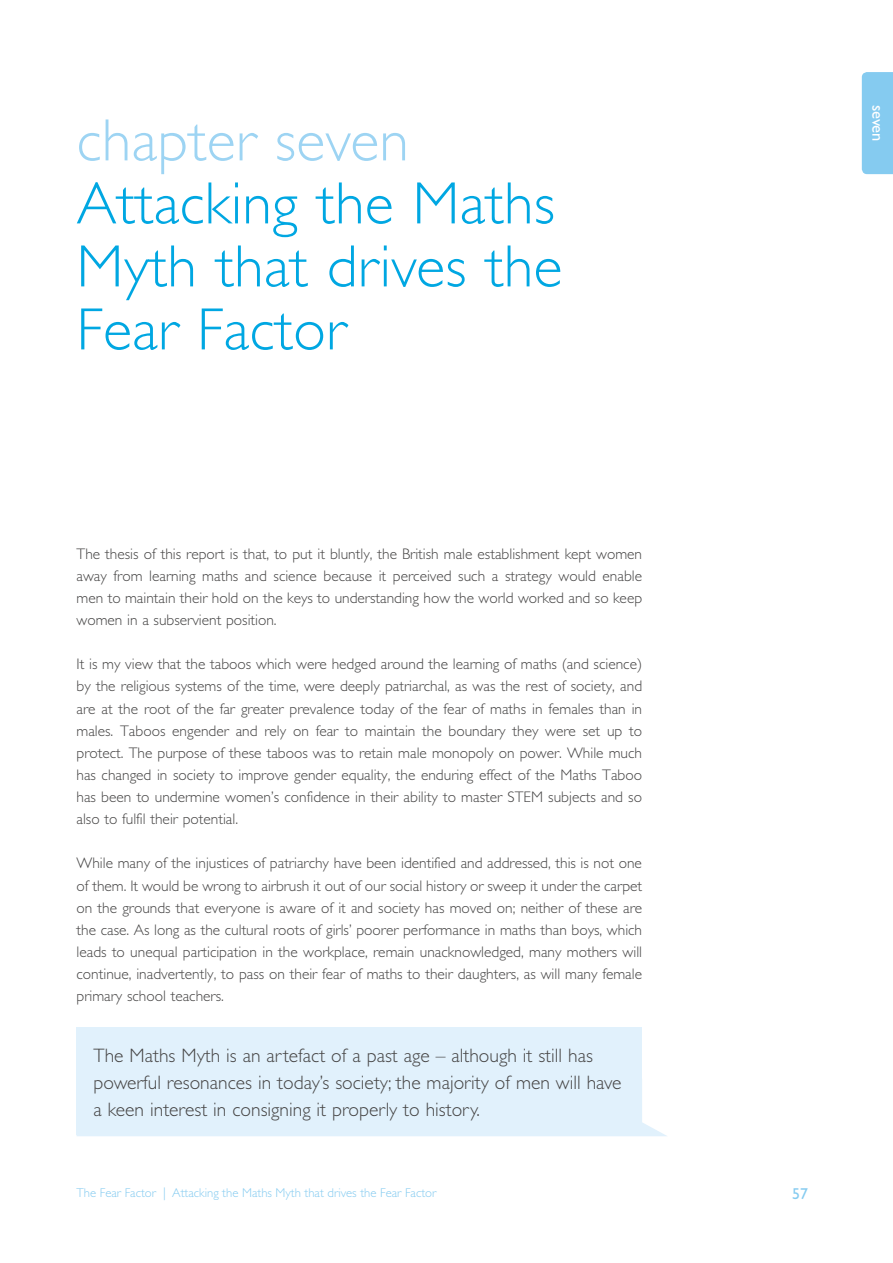
<style>
.page{position:relative;width:893px;height:1263px;background:#fff}
.page>*{position:absolute;margin:0;border:0;box-sizing:border-box;transform-origin:0 0}
.t1{font:300 60px/63px "Gill Sans Std";letter-spacing:.005em;color:#00a7e2}
.t2{font:300 60px "Gill Sans Std";letter-spacing:.005em;color:#9dd4f3}
.t3{font:300 19.5px/27px "Gill Sans Std";color:#454444}
.t4{font:16.5px "Gill Sans Std";letter-spacing:-.015em;color:#fff}
.t5{font:15.75px "Gill Sans Std";color:#85cbf0}
.t6{font:300 15.3px/22px "Gill Sans Std";color:#454444;text-align:justify}
.t7{font:300 12.75px "Gill Sans Std";color:#85cbf0}
</style>
<div class="page">
<div style="left:862px;top:72px;width:31px;height:102px;background:#85cbf0"></div>
<svg style="left:77px;top:1122px;width:590px;height:14px"></svg>
<div style="left:77px;top:1028px;width:565px;height:107px;background:#e1f1fc"></div>
<h1 class="t2" style="left:77px;top:107px;width:334px">chapter seven</h1>
<h1 class="t1" style="left:77px;top:172px;width:487px">Attacking the Maths<br>Myth that drives the<br>Fear Factor</h1>
<p class="t4" style="left:887px;top:105px;width:38px;rotate:90deg">seven</p>
<p class="t6" style="left:77px;top:543px;width:567px">The thesis of this report is that, to put it bluntly, the British male establishment kept women away from learning maths and science because it perceived such a strategy would enable men to maintain their hold on the keys to understanding how the world worked and so keep women in a subservient position.</p>
<p class="t6" style="left:77px;top:653px;width:567px">It is my view that the taboos which were hedged around the learning of maths (and science) by the religious systems of the time, were deeply patriarchal, as was the rest of society, and are at the root of the far greater prevalence today of the fear of maths in females than in males. Taboos engender and rely on fear to maintain the boundary they were set up to protect. The purpose of these taboos was to retain male monopoly on power. While much has changed in society to improve gender equality, the enduring effect of the Maths Taboo has been to undermine women’s confidence in their ability to master STEM subjects and so also to fulfil their potential.</p>
<p class="t6" style="left:77px;top:852px;width:567px">While many of the injustices of patriarchy have been identified and addressed, this is not one of them. It would be wrong to airbrush it out of our social history or sweep it under the carpet on the grounds that everyone is aware of it and society has moved on; neither of these are the case. As long as the cultural roots of girls’ poorer performance in maths than boys, which leads to unequal participation in the workplace, remain unacknowledged, many mothers will continue, inadvertently, to pass on their fear of maths to their daughters, as will many female primary school teachers.</p>
<p class="t3" style="left:94px;top:1042px;width:529px">The Maths Myth is an artefact of a past age – although it still has powerful resonances in today’s society; the majority of men will have a keen interest in consigning it properly to history.</p>
<p class="t7" style="left:77px;top:1186px;width:361px">The Fear Factor | Attacking the Maths Myth that drives the Fear Factor</p>
<p class="t5" style="left:792px;top:1185px;width:17px">57</p>
</div>
